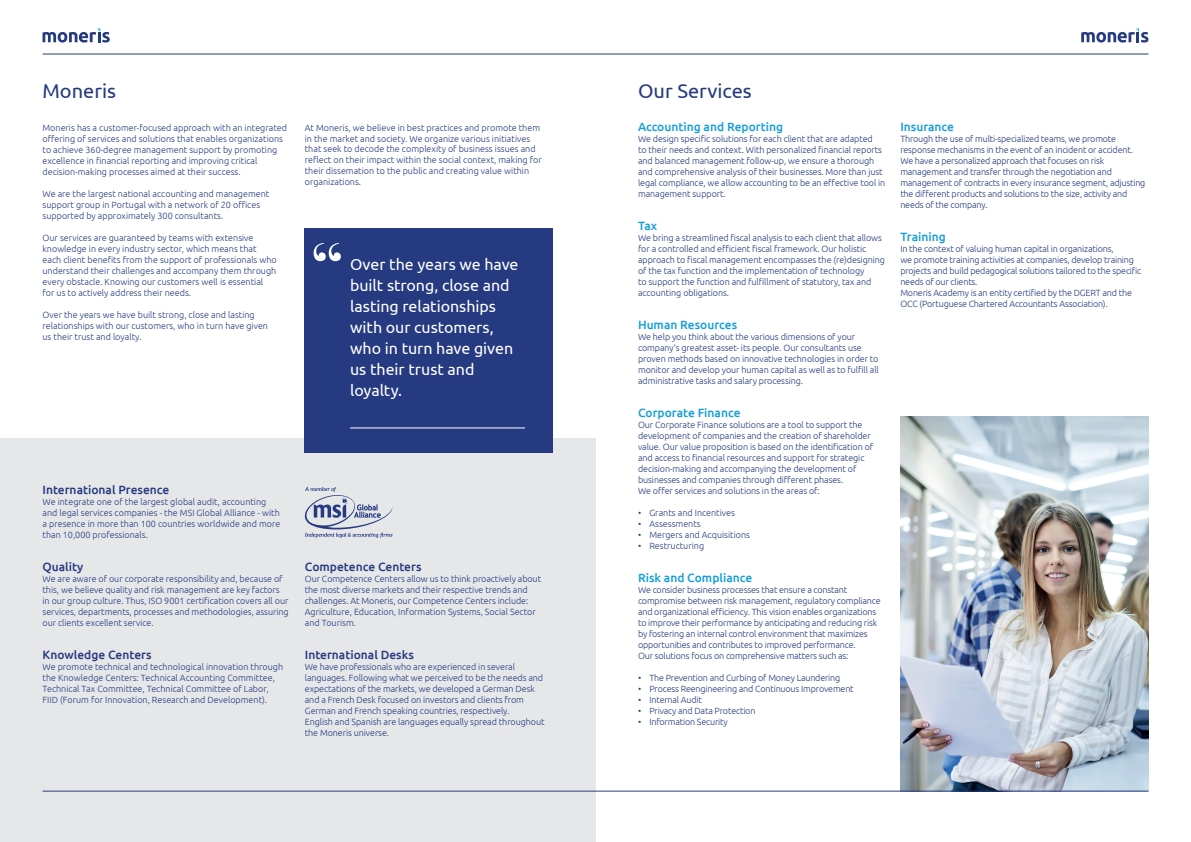
<style>
.page{position:relative;width:1191px;height:842px;background:#fff}
.page>*{position:absolute;margin:0;border:0;box-sizing:border-box;transform-origin:0 0}
.t1{font:700 63.2px "Bodoni Svty Two ITCTT";color:#fff}
.t2{font:20px "Ubuntu";color:#253a80}
.t3{font:16px/21px "Ubuntu";letter-spacing:-.005em;color:#fff}
.t4{font:500 12px "Ubuntu";color:#159eda}
.t5{font:500 12px "Ubuntu";color:#253a80}
.t6{font:300 9px/11px "Ubuntu";letter-spacing:-.01em;color:#253a80}
</style>
<div class="page">
<img style="left:900px;top:417px;width:248px;height:374px">
<svg style="left:1081px;top:28px;width:67px;height:15px"></svg>
<div style="left:0;top:439px;width:595px;height:403px;background:#e6e7e9"></div>
<svg style="left:43px;top:28px;width:67px;height:15px"></svg>
<hr style="left:43px;top:791px;width:1105px;height:1px;background:#253a80">
<hr style="left:43px;top:54px;width:1105px;height:1px;background:#253a80">
<div style="left:305px;top:229px;width:248px;height:224px;background:#253a80"></div>
<hr style="left:350px;top:428px;width:175px;height:1px;background:#fff">
<svg style="left:304px;top:487px;width:88px;height:51px"></svg>
<h2 class="t2" style="left:43px;top:78px;width:75px">Moneris</h2>
<p class="t6" style="left:43px;top:122px;width:246px">Moneris has a customer-focused approach with an integrated offering of services and solutions that enables organizations to achieve 360-degree management support by promoting excellence in financial reporting and improving critical decision-making processes aimed at their success.</p>
<p class="t6" style="left:43px;top:188px;width:228px">We are the largest national accounting and management support group in Portugal with a network of 20 offices supported by approximately 300 consultants.</p>
<p class="t6" style="left:43px;top:232px;width:236px">Our services are guaranteed by teams with extensive knowledge in every industry sector, which means that each client benefits from the support of professionals who understand their challenges and accompany them through every obstacle. Knowing our customers well is essential for us to actively address their needs.</p>
<p class="t6" style="left:43px;top:309px;width:227px">Over the years we have built strong, close and lasting relationships with our customers, who in turn have given us their trust and loyalty.</p>
<p class="t6" style="left:305px;top:122px;width:238px">At Moneris, we believe in best practices and promote them in the market and society. We organize various initiatives that seek to decode the complexity of business issues and reflect on their impact within the social context, making for their dissemation to the public and creating value within organizations.</p>
<h1 class="t1" style="left:310px;top:213px;width:37px">“</h1>
<h3 class="t3" style="left:350px;top:253px;width:170px">Over the years we have built strong, close and lasting relationships with our customers, who in turn have given us their trust and loyalty.</h3>
<h3 class="t5" style="left:43px;top:482px;width:128px">International Presence</h3>
<p class="t6" style="left:43px;top:496px;width:239px">We integrate one of the largest global audit, accounting and legal services companies - the MSI Global Alliance - with a presence in more than 100 countries worldwide and more than 10,000 professionals.</p>
<h3 class="t5" style="left:43px;top:559px;width:42px">Quality</h3>
<p class="t6" style="left:43px;top:573px;width:248px">We are aware of our corporate responsibility and, because of this, we believe quality and risk management are key factors in our group culture. Thus, ISO 9001 certification covers all our services, departments, processes and methodologies, assuring our clients excellent service.</p>
<h3 class="t5" style="left:43px;top:647px;width:110px">Knowledge Centers</h3>
<p class="t6" style="left:43px;top:661px;width:242px">We promote technical and technological innovation through the Knowledge Centers: Technical Accounting Committee, Technical Tax Committee, Technical Committee of Labor, FIID (Forum for Innovation, Research and Development).</p>
<h3 class="t5" style="left:305px;top:559px;width:118px">Competence Centers</h3>
<p class="t6" style="left:305px;top:573px;width:238px">Our Competence Centers allow us to think proactively about the most diverse markets and their respective trends and challenges. At Moneris, our Competence Centers include:<br>Agriculture, Education, Information Systems, Social Sector and Tourism.</p>
<h3 class="t5" style="left:305px;top:647px;width:110px">International Desks</h3>
<p class="t6" style="left:305px;top:661px;width:241px">We have professionals who are experienced in several languages. Following what we perceived to be the needs and expectations of the markets, we developed a German Desk and a French Desk focused on investors and clients from German and French speaking countries, respectively.<br>English and Spanish are languages equally spread throughout the Moneris universe.</p>
<h2 class="t2" style="left:638px;top:78px;width:115px">Our Services</h2>
<h3 class="t4" style="left:638px;top:119px;width:147px">Accounting and Reporting</h3>
<p class="t6" style="left:638px;top:133px;width:249px">We design specific solutions for each client that are adapted<br>to their needs and context. With personalized financial reports and balanced management follow-up, we ensure a thorough and comprehensive analysis of their businesses. More than just legal compliance, we allow accounting to be an effective tool in management support.</p>
<h3 class="t4" style="left:638px;top:218px;width:21px">Tax</h3>
<p class="t6" style="left:638px;top:232px;width:248px">We bring a streamlined fiscal analysis to each client that allows for a controlled and efficient fiscal framework. Our holistic approach to fiscal management encompasses the (re)designing of the tax function and the implementation of technology<br>to support the function and fulfillment of statutory, tax and accounting obligations.</p>
<h3 class="t4" style="left:638px;top:317px;width:101px">Human Resources</h3>
<p class="t6" style="left:638px;top:331px;width:242px">We help you think about the various dimensions of your company’s greatest asset- its people. Our consultants use proven methods based on innovative technologies in order to monitor and develop your human capital as well as to fulfill all administrative tasks and salary processing.</p>
<h3 class="t4" style="left:638px;top:405px;width:104px">Corporate Finance</h3>
<p class="t6" style="left:638px;top:419px;width:237px">Our Corporate Finance solutions are a tool to support the development of companies and the creation of shareholder value. Our value proposition is based on the identification of and access to financial resources and support for strategic decision-making and accompanying the development of businesses and companies through different phases.<br>We offer services and solutions in the areas of:</p>
<p class="t6" style="left:638px;top:507px;width:98px">• Grants and Incentives</p>
<p class="t6" style="left:638px;top:518px;width:64px">• Assessments</p>
<p class="t6" style="left:638px;top:529px;width:114px">• Mergers and Acquisitions</p>
<p class="t6" style="left:638px;top:540px;width:68px">• Restructuring</p>
<h3 class="t4" style="left:638px;top:570px;width:116px">Risk and Compliance</h3>
<p class="t6" style="left:638px;top:584px;width:244px">We consider business processes that ensure a constant compromise between risk management, regulatory compliance and organizational efficiency. This vision enables organizations to improve their performance by anticipating and reducing risk by fostering an internal control environment that maximizes opportunities and contributes to improved performance.<br>Our solutions focus on comprehensive matters such as:</p>
<p class="t6" style="left:638px;top:672px;width:204px">• The Prevention and Curbing of Money Laundering</p>
<p class="t6" style="left:638px;top:683px;width:217px">• Process Reengineering and Continuous Improvement</p>
<p class="t6" style="left:638px;top:694px;width:65px">• Internal Audit</p>
<p class="t6" style="left:638px;top:705px;width:119px">• Privacy and Data Protection</p>
<p class="t6" style="left:638px;top:716px;width:91px">• Information Security</p>
<h3 class="t4" style="left:900px;top:119px;width:55px">Insurance</h3>
<p class="t6" style="left:900px;top:133px;width:247px">Through the use of multi-specialized teams, we promote response mechanisms in the event of an incident or accident.<br>We have a personalized approach that focuses on risk management and transfer through the negotiation and management of contracts in every insurance segment, adjusting the different products and solutions to the size, activity and needs of the company.</p>
<h3 class="t4" style="left:900px;top:229px;width:47px">Training</h3>
<p class="t6" style="left:900px;top:243px;width:242px">In the context of valuing human capital in organizations,<br>we promote training activities at companies, develop training projects and build pedagogical solutions tailored to the specific needs of our clients.<br>Moneris Academy is an entity certified by the DGERT and the OCC (Portuguese Chartered Accountants Association).</p>
</div>
